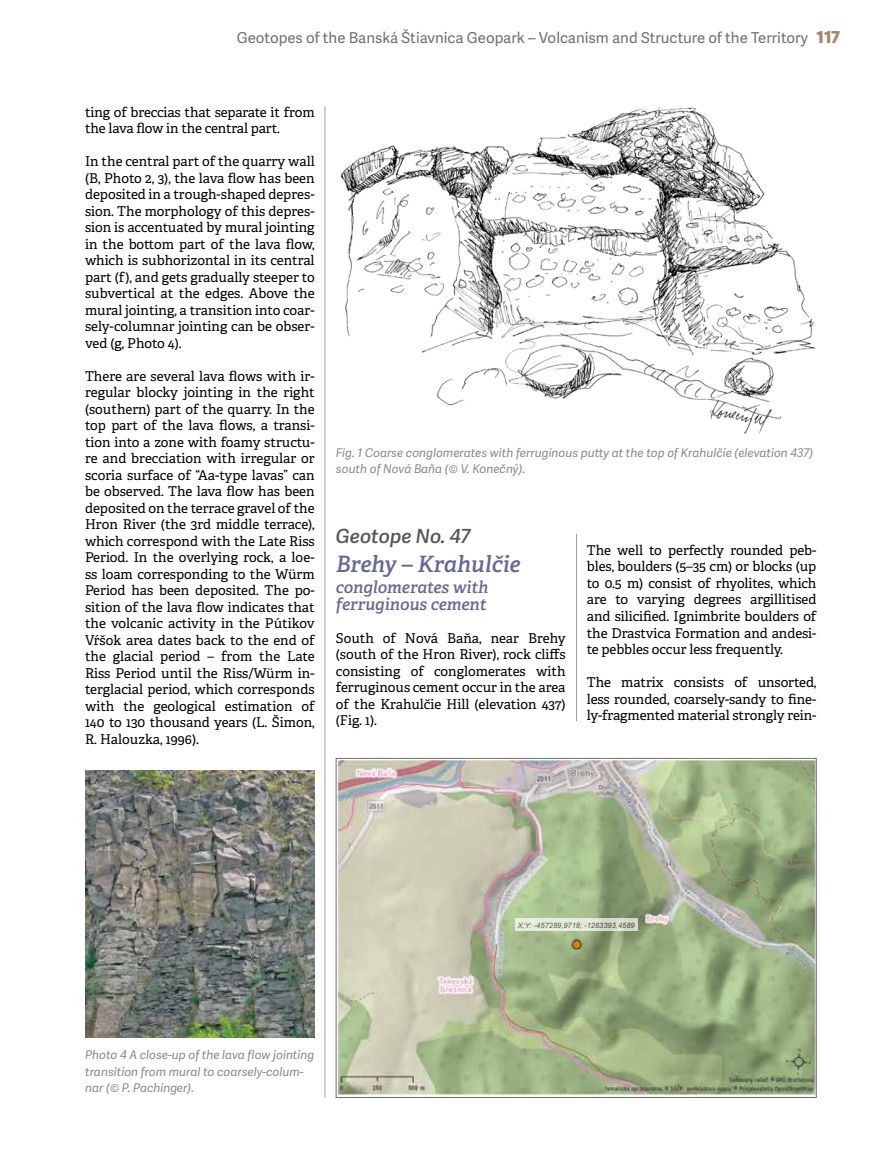
<style>
.page{position:relative;width:893px;height:1170px;background:#fff}
.page>*{position:absolute;margin:0;border:0;box-sizing:border-box;transform-origin:0 0}
.t1{font:italic 600 22.5px "Adelle";color:#666599}
.t2{font:italic 600 19.5px "Adelle Sans";color:#575756}
.t3{font:italic 600 16.5px/16.5px "Adelle";color:#666599}
.t4{font:15px "Adelle Sans";color:#706f6f}
.t5{font:13.5px/16.5px "Adelle";letter-spacing:-.005em;color:#000;text-align:justify}
.t6{font:italic 12px/16.5px "Adelle Sans";color:#878787}
.t7{font:italic 7.5px "Arial";color:#4c3421}
.s1{font-weight:800;font-size:16.5px;color:#a18966}
</style>
<div class="page">
<hr style="left:325px;top:106px;width:1px;height:991px;background:#9d9d9c">
<hr style="left:576px;top:534px;width:1px;height:187px;background:#9d9d9c">
<img style="left:340px;top:107px;width:476px;height:327px">
<img style="left:338px;top:760px;width:476px;height:335px">
<div style="left:336px;top:758px;width:480px;height:339px;border:1px solid #706f6f"></div>
<svg style="left:515px;top:918px;width:122px;height:13px;background:#e0e7d9"></svg>
<img style="left:85px;top:770px;width:230px;height:266px">
<p class="t4" style="left:237px;top:29px;width:605px">Geotopes of the Banská Štiavnica Geopark – Volcanism and Structure of the Territory <span class="s1">117</span></p>
<p class="t5" style="left:85px;top:104px;width:231px">ting of breccias that separate it from the lava flow in the central part.</p>
<p class="t5" style="left:85px;top:153px;width:231px">In the central part of the quarry wall (B, Photo 2, 3), the lava flow has been deposited in a trough-shaped depres&shy;sion. The morphology of this depres&shy;sion is accentuated by mural jointing in the bottom part of the lava flow, which is subhorizontal in its central part (f), and gets gradually steeper to subvertical at the edges. Above the mural jointing, a transition into coar&shy;sely-columnar jointing can be obser&shy;ved (g, Photo 4).</p>
<p class="t5" style="left:85px;top:368px;width:231px">There are several lava flows with ir&shy;regular blocky jointing in the right (southern) part of the quarry. In the top part of the lava flows, a transi&shy;tion into a zone with foamy structu&shy;re and brecciation with irregular or scoria surface of “Aa-type lavas” can be observed. The lava flow has been deposited on the terrace gravel of the Hron River (the 3rd middle terrace), which correspond with the Late Riss Period. In the overlying rock, a loe&shy;ss loam corresponding to the Würm Period has been deposited. The po&shy;sition of the lava flow indicates that the volcanic activity in the Pútikov Vŕšok area dates back to the end of the glacial period – from the Late Riss Period until the Riss/Würm in&shy;terglacial period, which corresponds with the geological estimation of 140 to 130 thousand years (L. Šimon, R. Halouzka, 1996).</p>
<p class="t6" style="left:336px;top:444px;width:479px">Fig. 1 Coarse conglomerates with ferruginous putty at the top of Krahulčie (elevation 437) south of Nová Baňa (© V. Konečný).</p>
<h2 class="t2" style="left:336px;top:524px;width:136px">Geotope No. 47</h2>
<h1 class="t1" style="left:336px;top:550px;width:186px">Brehy – Krahulčie</h1>
<p class="t3" style="left:336px;top:579px;width:154px">conglomerates with ferruginous cement</p>
<p class="t5" style="left:336px;top:629px;width:231px">South of Nová Baňa, near Brehy (south of the Hron River), rock cliffs consisting of conglomerates with ferruginous cement occur in the area of the Krahulčie Hill (elevation 437) (Fig. 1).</p>
<p class="t5" style="left:587px;top:542px;width:231px">The well to perfectly rounded peb&shy;bles, boulders (5–35 cm) or blocks (up to 0.5 m) consist of rhyolites, which are to varying degrees argillitised and silicified. Ignimbrite boulders of the Drastvica Formation and andesi&shy;te pebbles occur less frequently.</p>
<p class="t5" style="left:587px;top:674px;width:231px">The matrix consists of unsorted, less rounded, coarsely-sandy to fine&shy;ly-fragmented material strongly rein-</p>
<p class="t6" style="left:85px;top:1047px;width:231px">Photo 4 A close-up of the lava flow jointing transition from mural to coarsely-colum&shy;nar (© P. Pachinger).</p>
<p class="t7" style="left:518px;top:920px;width:118px">X;Y: -457289,9718; -1263393,4589</p>
</div>
